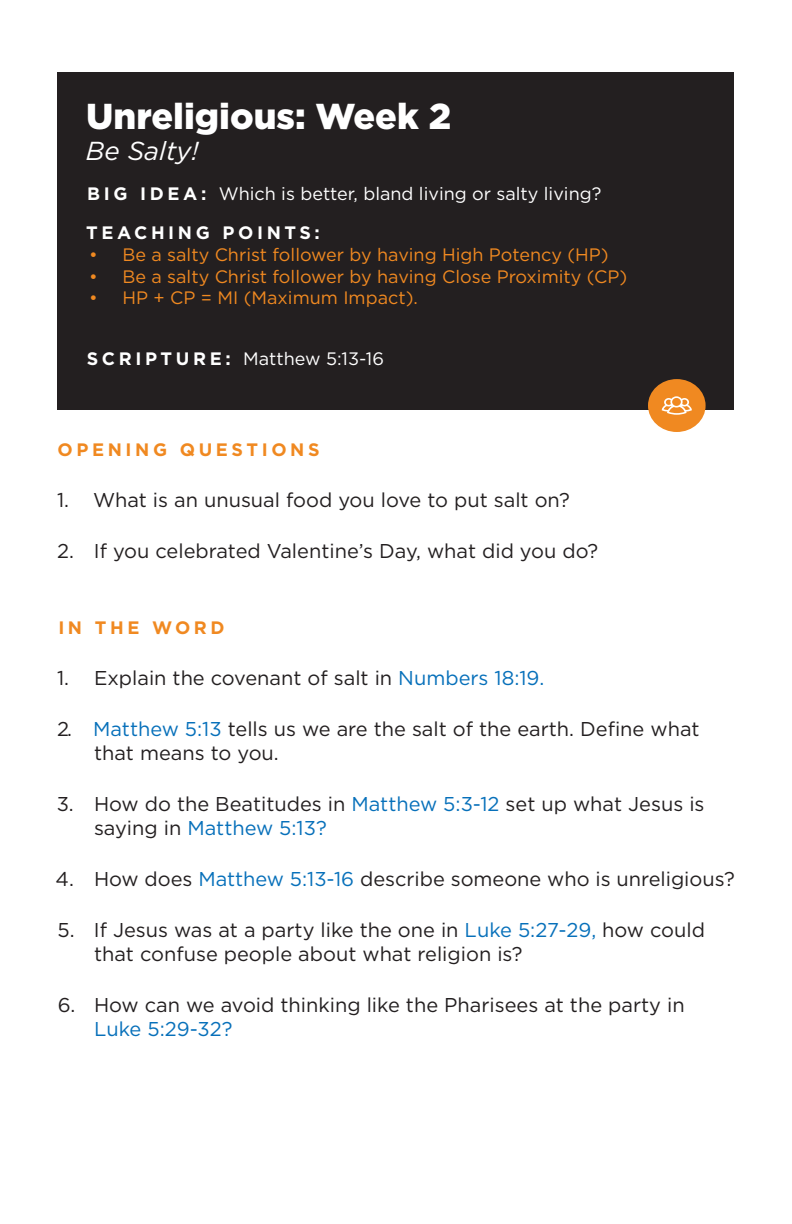
<style>
.page{position:relative;width:792px;height:1224px;background:#fff}
.page>*{position:absolute;margin:0;border:0;box-sizing:border-box;transform-origin:0 0}
.t1{font:900 36px "Gotham";color:#fff}
.t2{font:italic 26px "Gotham";color:#fff}
.t3{font:20px/24px "Gotham";color:#231f20}
.t4{font:20px "Gotham";color:#0770ba}
.t5{font:18px "Gotham";color:#f08921}
.t6{font:18px/39.6px "Gotham";color:#fff}
.t7{font:700 18px "Gotham";letter-spacing:.2em;color:#f08921}
.s1{font-weight:700}
.s2{color:#0770ba}
</style>
<div class="page">
<div style="left:58px;top:72px;width:676px;height:337px;background:#231f20"></div>
<div style="left:648px;top:379px;width:58px;height:53px;background:#f08921;border-radius:50%"></div>
<svg style="left:662px;top:396px;width:30px;height:19px"></svg>
<h1 class="t1" style="left:86px;top:91px;width:366px">Unreligious: Week 2</h1>
<h2 class="t2" style="left:86px;top:134px;width:114px">Be Salty!</h2>
<p class="t6" style="left:86px;top:173px;width:517px"><span class="s1">B I G I D E A :</span> Which is better, bland living or salty living?<br><span class="s1">TEACHING POINTS:</span></p>
<p class="t5" style="left:89px;top:243px;width:521px">• Be a salty Christ follower by having High Potency (HP)</p>
<p class="t5" style="left:89px;top:265px;width:540px">• Be a salty Christ follower by having Close Proximity (CP)</p>
<p class="t5" style="left:89px;top:286px;width:330px">• HP + CP = MI (Maximum Impact).</p>
<p class="t6" style="left:87px;top:339px;width:299px"><span class="s1">S C R I P T U R E :</span> Matthew 5:13-16</p>
<p class="t7" style="left:58px;top:438px;width:263px">OPENING QUESTIONS</p>
<p class="t3" style="left:57px;top:488px;width:514px">1. What is an unusual food you love to put salt on?</p>
<p class="t3" style="left:57px;top:539px;width:543px">2. If you celebrated Valentine’s Day, what did you do?</p>
<p class="t7" style="left:58px;top:616px;width:168px">IN THE WORD</p>
<p class="t3" style="left:57px;top:666px;width:489px">1. Explain the covenant of salt in <span class="s2">Numbers 18:19.</span></p>
<p class="t3" style="left:94px;top:717px;width:607px;text-indent:-37px">2. <span class="s2">Matthew 5:13</span> tells us we are the salt of the earth. Define what that means to you.</p>
<p class="t3" style="left:94px;top:792px;width:612px;text-indent:-37px">3. How do the Beatitudes in <span class="s2">Matthew 5:3-12</span> set up what Jesus is saying in <span class="s2">Matthew 5:13?</span></p>
<p class="t3" style="left:56px;top:867px;width:681px">4. How does <span class="s2">Matthew 5:13-16</span> describe someone who is unreligious?</p>
<p class="t3" style="left:94px;top:918px;width:613px;text-indent:-37px">5. If Jesus was at a party like the one in <span class="s2">Luke 5:27-29,</span> how could that confuse people about what religion is?</p>
<p class="t3" style="left:58px;top:993px;width:628px">6. How can we avoid thinking like the Pharisees at the party in</p>
<p class="t4" style="left:94px;top:1016px;width:140px">Luke 5:29-32?</p>
</div>
